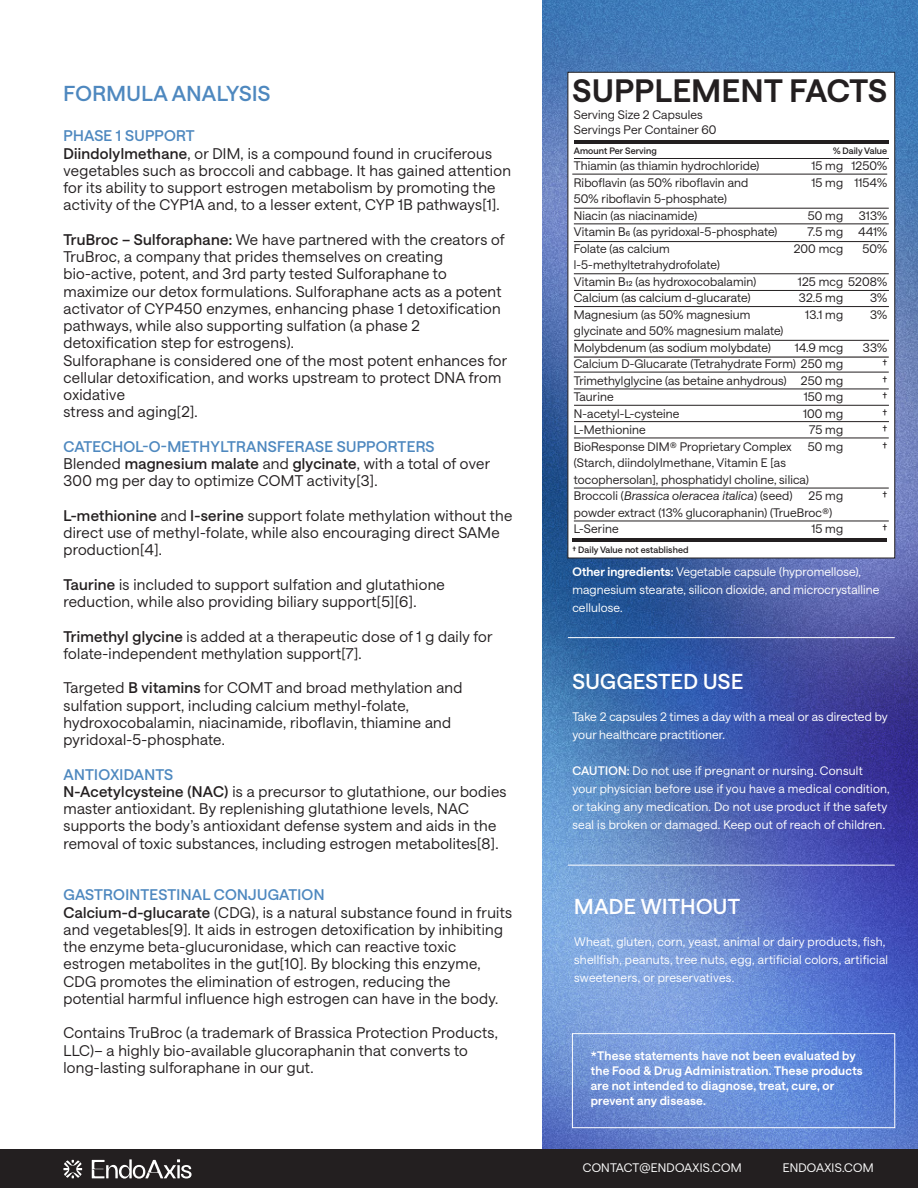
<style>
.page{position:relative;width:918px;height:1188px;background:#fff}
.page>*{position:absolute;margin:0;border:0;box-sizing:border-box;transform-origin:0 0}
.t1{font:600 31.5px "Saans TRIAL";letter-spacing:.02em;color:#231f20}
.t2{font:500 21px "Saans";letter-spacing:.02em;color:#fff}
.t3{font:500 21px "Saans";letter-spacing:.02em;color:#4e88bf}
.t4{font:15px/17.2px "Saans";letter-spacing:.02em;color:#231f20}
.t5{font:12px/16.5px "Saans TRIAL";letter-spacing:.01em;color:#231f20}
.t6{font:12px/18px "Saans";letter-spacing:.02em;color:#fff}
.t7{font:12px/18px "Saans TRIAL";letter-spacing:.01em;color:#fff}
.t8{font:600 12px/15px "Saans TRIAL";letter-spacing:.02em;color:#fff}
.t9{font:12px/15px "Saans";letter-spacing:.01em;color:#231f20}
.t10{font:500 9px "Saans TRIAL";letter-spacing:.01em;color:#231f20}
.s1{font-weight:500;color:#4e88bf}
.s2{font-weight:500}
.s3{font-style:italic}
.s4{font-weight:600}
</style>
<div class="page">
<img style="left:543px;top:0;width:375px;height:1150px">
<div style="left:568px;top:72px;width:327px;height:486px;background:#fff;border:1px solid #231f20"></div>
<div style="left:0;top:1150px;width:918px;height:38px;background:#231f20"></div>
<svg style="left:92px;top:1159px;width:100px;height:20px"></svg>
<svg style="left:63px;top:1160px;width:19px;height:18px"></svg>
<div style="left:572px;top:1033px;width:323px;height:95px;border:1px solid #fff"></div>
<hr style="left:574px;top:141px;width:315px;height:3px;background:#231f20">
<hr style="left:572px;top:539px;width:315px;height:3px;background:#231f20">
<hr style="left:574px;top:158px;width:315px;height:1px;background:#231f20">
<hr style="left:572px;top:174px;width:315px;height:1px;background:#231f20">
<hr style="left:574px;top:208px;width:315px;height:1px;background:#231f20">
<hr style="left:574px;top:224px;width:315px;height:1px;background:#231f20">
<hr style="left:574px;top:241px;width:315px;height:1px;background:#231f20">
<hr style="left:574px;top:274px;width:315px;height:1px;background:#231f20">
<hr style="left:574px;top:290px;width:315px;height:1px;background:#231f20">
<hr style="left:574px;top:306px;width:315px;height:1px;background:#231f20">
<hr style="left:574px;top:340px;width:315px;height:1px;background:#231f20">
<hr style="left:574px;top:372px;width:315px;height:1px;background:#231f20">
<hr style="left:574px;top:389px;width:315px;height:1px;background:#231f20">
<hr style="left:574px;top:405px;width:315px;height:1px;background:#231f20">
<hr style="left:574px;top:421px;width:315px;height:1px;background:#231f20">
<hr style="left:574px;top:438px;width:315px;height:1px;background:#231f20">
<hr style="left:574px;top:488px;width:315px;height:1px;background:#231f20">
<hr style="left:574px;top:521px;width:315px;height:1px;background:#231f20">
<hr style="left:574px;top:357px;width:315px;height:1px;background:#231f20">
<hr style="left:568px;top:637px;width:327px;height:1px;background:#fff">
<hr style="left:568px;top:865px;width:327px;height:1px;background:#fff">
<h2 class="t3" style="left:63px;top:79px;width:209px">FORMULA ANALYSIS</h2>
<p class="t4" style="left:63px;top:126px;width:449px"><span class="s1">PHASE 1 SUPPORT<br></span><span class="s2">Diindolylmethane</span>, or DIM, is a compound found in cruciferous vegetables such as broccoli and cabbage. It has gained attention for its ability to support estrogen metabolism by promoting the activity of the CYP1A and, to a lesser extent, CYP 1B pathways[1].</p>
<p class="t4" style="left:63px;top:230px;width:445px"><span class="s2">TruBroc – Sulforaphane:</span> We have partnered with the creators of TruBroc, a company that prides themselves on creating bio-active, potent, and 3rd party tested Sulforaphane to maximize our detox formulations. Sulforaphane acts as a potent activator of CYP450 enzymes, enhancing phase 1 detoxification pathways, while also supporting sulfation (a phase 2 detoxification step for estrogens).<br>Sulforaphane is considered one of the most potent enhances for cellular detoxification, and works upstream to protect DNA from oxidative<br>stress and aging[2].</p>
<p class="t4" style="left:63px;top:437px;width:428px"><span class="s1">CATECHOL-O-METHYLTRANSFERASE SUPPORTERS<br></span>Blended <span class="s2">magnesium malate</span> and <span class="s2">glycinate</span>, with a total of over<br>300 mg per day to optimize COMT activity[3].</p>
<p class="t4" style="left:63px;top:506px;width:450px"><span class="s2">L-methionine</span> and <span class="s2">l-serine</span> support folate methylation without the direct use of methyl-folate, while also encouraging direct SAMe production[4].</p>
<p class="t4" style="left:63px;top:575px;width:383px"><span class="s2">Taurine</span> is included to support sulfation and glutathione reduction, while also providing biliary support[5][6].</p>
<p class="t4" style="left:63px;top:627px;width:431px"><span class="s2">Trimethyl glycine</span> is added at a therapeutic dose of 1 g daily for folate-independent methylation support[7].</p>
<p class="t4" style="left:63px;top:678px;width:400px">Targeted <span class="s2">B vitamins</span> for COMT and broad methylation and sulfation support, including calcium methyl-folate, hydroxocobalamin, niacinamide, riboflavin, thiamine and pyridoxal-5-phosphate.</p>
<p class="t4" style="left:63px;top:765px;width:445px"><span class="s1">ANTIOXIDANTS<br></span><span class="s2">N-Acetylcysteine (NAC)</span> is a precursor to glutathione, our bodies master antioxidant. By replenishing glutathione levels, NAC supports the body’s antioxidant defense system and aids in the removal of toxic substances, including estrogen metabolites[8].</p>
<p class="t4" style="left:63px;top:885px;width:450px"><span class="s1">GASTROINTESTINAL CONJUGATION<br></span><span class="s2">Calcium-d-glucarate</span> (CDG), is a natural substance found in fruits and vegetables[9]. It aids in estrogen detoxification by inhibiting the enzyme beta-glucuronidase, which can reactive toxic estrogen metabolites in the gut[10]. By blocking this enzyme, CDG promotes the elimination of estrogen, reducing the potential harmful influence high estrogen can have in the body.</p>
<p class="t4" style="left:63px;top:1023px;width:436px">Contains TruBroc (a trademark of Brassica Protection Products,<br>LLC)– a highly bio-available glucoraphanin that converts to long-lasting sulforaphane in our gut.</p>
<h1 class="t1" style="left:572px;top:68px;width:316px">SUPPLEMENT FACTS</h1>
<p class="t9" style="left:574px;top:107px;width:144px">Serving Size 2 Capsules<br>Servings Per Container 60</p>
<p class="t10" style="left:574px;top:144px;width:84px">Amount Per Serving</p>
<p class="t10" style="left:833px;top:144px;width:56px">% Daily Value</p>
<p class="t5" style="left:574px;top:157px;width:271px">Thiamin (as thiamin hydrochloride)<br>Riboflavin (as 50% riboflavin and<br>50% riboflavin 5-phosphate)<br>Niacin (as niacinamide)<br>Vitamin B6 (as pyridoxal-5-phosphate)<br>Folate (as calcium<br>l-5-methyltetrahydrofolate)<br>Vitamin B12 (as hydroxocobalamin)<br>Calcium (as calcium d-glucarate)<br>Magnesium (as 50% magnesium<br>glycinate and 50% magnesium malate)<br>Molybdenum (as sodium molybdate)<br>Calcium D-Glucarate (Tetrahydrate Form) 250 mg<br>Trimethylglycine (as betaine anhydrous)<br>Taurine<br>N-acetyl-L-cysteine<br>L-Methionine<br>BioResponse DIM® Proprietary Complex<br>(Starch, diindolylmethane, Vitamin E [as tocophersolan], phosphatidyl choline, silica)<br>Broccoli (<span class="s3">Brassica oleracea italica</span>) (seed)<br>powder extract (13% glucoraphanin) (TrueBroc®)<br>L-Serine</p>
<p class="t5" style="left:851px;top:157px;width:37px">1250%<br>1154%</p>
<p class="t5" style="left:858px;top:207px;width:31px;text-align:center">313%<br>441%<br>50%</p>
<p class="t5" style="left:870px;top:273px;width:19px;text-align:justify;text-indent:-72px">125 mcg 5208% 3% 3%</p>
<p class="t5" style="left:882px;top:339px;width:6px;text-align:justify;text-indent:-19px">33% † † † † † †</p>
<p class="t5" style="left:811px;top:157px;width:33px">15 mg<br>15 mg</p>
<p class="t5" style="left:794px;top:207px;width:51px;text-align:right">50 mg<br>7.5 mg<br>200 mcg</p>
<p class="t5" style="left:799px;top:289px;width:46px;text-align:center">32.5 mg<br>13.1 mg</p>
<p class="t5" style="left:795px;top:339px;width:50px">14.9 mcg</p>
<p class="t5" style="left:801px;top:372px;width:44px;text-align:right">250 mg<br>150 mg<br>100 mg<br>75 mg<br>50 mg</p>
<p class="t5" style="left:809px;top:487px;width:36px">25 mg</p>
<p class="t5" style="left:811px;top:520px;width:33px">15 mg</p>
<p class="t5" style="left:882px;top:487px;width:6px">†</p>
<p class="t5" style="left:882px;top:520px;width:6px">†</p>
<p class="t10" style="left:572px;top:544px;width:118px">† Daily Value not established</p>
<p class="t7" style="left:572px;top:562px;width:309px"><span class="s4">Other ingredients:</span> Vegetable capsule (hypromellose), magnesium stearate, silicon dioxide, and microcrystalline cellulose.</p>
<h2 class="t2" style="left:572px;top:666px;width:172px">SUGGESTED USE</h2>
<p class="t7" style="left:572px;top:707px;width:317px">Take 2 capsules 2 times a day with a meal or as directed by your healthcare practitioner.</p>
<p class="t6" style="left:572px;top:761px;width:319px"><span class="s2">CAUTION:</span> Do not use if pregnant or nursing. Consult your physician before use if you have a medical condition, or taking any medication. Do not use product if the safety seal is broken or damaged. Keep out of reach of children.</p>
<h2 class="t2" style="left:574px;top:891px;width:168px">MADE WITHOUT</h2>
<p class="t6" style="left:574px;top:932px;width:315px">Wheat, gluten, corn, yeast, animal or dairy products, fish, shellfish, peanuts, tree nuts, egg, artificial colors, artificial sweeteners, or preservatives.</p>
<p class="t8" style="left:591px;top:1047px;width:274px">*These statements have not been evaluated by the Food &amp; Drug Administration. These products are not intended to diagnose, treat, cure, or prevent any disease.</p>
<p class="t6" style="left:583px;top:1158px;width:160px">CONTACT@ENDOAXIS.COM</p>
<p class="t6" style="left:783px;top:1158px;width:92px">ENDOAXIS.COM</p>
</div>
